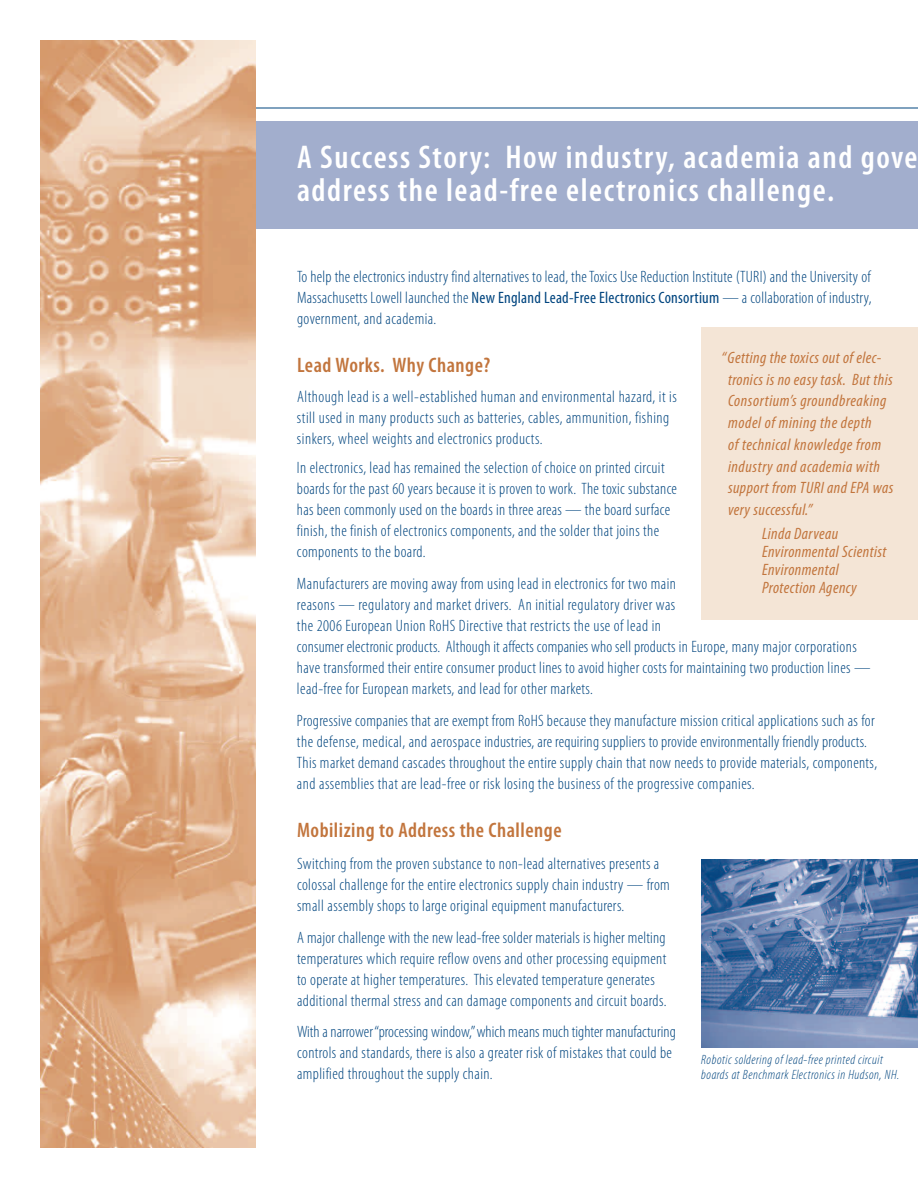
<style>
.page{position:relative;width:918px;height:1188px;background:#fff}
.page>*{position:absolute;margin:0;border:0;box-sizing:border-box;transform-origin:0 0}
.t1{font:600 condensed 33px/33px "Myriad Pro";letter-spacing:.045em;color:#fff}
.t2{font:600 condensed 21px "Myriad Pro";letter-spacing:.025em;color:#c2753d}
.t3{font:300 condensed 16.5px/21px "Myriad Pro";letter-spacing:.025em;color:#01457f}
.t4{font:italic condensed 16.5px/21.8px "Myriad Pro";letter-spacing:.025em;color:#c2753d}
.t5{font:italic 300 condensed 13.5px/15px "Myriad Pro";letter-spacing:.035em;color:#01457f}
.s1{font-weight:400}
</style>
<div class="page">
<div style="left:256px;top:122px;width:662px;height:108px;background:#a2aecd"></div>
<div style="left:701px;top:327px;width:217px;height:293px;background:#f4e5d6"></div>
<img style="left:701px;top:859px;width:217px;height:188px">
<hr style="left:256px;top:108px;width:662px;height:1px;background:#01457f">
<img style="left:40px;top:40px;width:216px;height:1108px">
<h1 class="t1" style="left:297px;top:144px;width:622px">A Success Story: How industry, academia and gove address the lead-free electronics challenge.</h1>
<p class="t3" style="left:297px;top:267px;width:576px;text-align:justify">To help the electronics industry find alternatives to lead, theToxics Use Reduction Institute (TURI) and the University of Massachusetts Lowell launched the <span class="s1">New England Lead-Free Electronics Consortium</span> — a collaboration of industry, government, and academia.</p>
<p class="t2" style="left:297px;top:358px;width:195px">Lead Works. Why Change?</p>
<p class="t3" style="left:297px;top:387px;width:381px">Although lead is a well-established human and environmental hazard, it is still used in many products such as batteries, cables, ammunition, fishing sinkers, wheel weights and electronics products.</p>
<p class="t3" style="left:297px;top:459px;width:382px">In electronics, lead has remained the selection of choice on printed circuit boards for the past 60 years because it is proven to work. The toxic substance has been commonly used on the boards in three areas — the board surface finish, the finish of electronics components, and the solder that joins the components to the board.</p>
<p class="t3" style="left:297px;top:575px;width:575px">Manufacturers are moving away from using lead in electronics for two main<br>reasons — regulatory and market drivers. An initial regulatory driver was<br>the 2006 European Union RoHS Directive that restricts the use of lead in<br>consumer electronic products. Although it affects companies who sell products in Europe, many major corporations have transformed their entire consumer product lines to avoid higher costs for maintaining two production lines — lead-free for European markets, and lead for other markets.</p>
<p class="t3" style="left:297px;top:711px;width:582px">Progressive companies that are exempt from RoHS because they manufacture mission critical applications such as for the defense, medical, and aerospace industries, are requiring suppliers to provide environmentally friendly products.<br>This market demand cascades throughout the entire supply chain that now needs to provide materials, components, and assemblies that are lead-free or risk losing the business of the progressive companies.</p>
<p class="t2" style="left:297px;top:823px;width:266px">Mobilizing to Address the Challenge</p>
<p class="t3" style="left:297px;top:854px;width:374px">Switching from the proven substance to non-lead alternatives presents a colossal challenge for the entire electronics supply chain industry — from small assembly shops to large original equipment manufacturers.</p>
<p class="t3" style="left:297px;top:928px;width:371px">A major challenge with the new lead-free solder materials is higher melting temperatures which require reflow ovens and other processing equipment to operate at higher temperatures. This elevated temperature generates additional thermal stress and can damage components and circuit boards.</p>
<p class="t3" style="left:297px;top:1023px;width:380px">With a narrower“processing window,”which means much tighter manufacturing controls and standards, there is also a greater risk of mistakes that could be amplified throughout the supply chain.</p>
<p class="t4" style="left:728px;top:348px;width:167px;text-indent:-6px">“Getting the toxics out of elec&shy;tronics is no easy task. But this<br>Consortium’s groundbreaking model of mining the depth<br>of technical knowledge from industry and academia with support from TURI and EPA was very successful.”</p>
<p class="t4" style="left:762px;top:525px;width:126px;line-height:18px">Linda Darveau<br>Environmental Scientist<br>Environmental<br>Protection Agency</p>
<p class="t5" style="left:701px;top:1053px;width:200px">Robotic soldering of lead-free printed circuit boards at Benchmark Electronics in Hudson, NH.</p>
</div>
